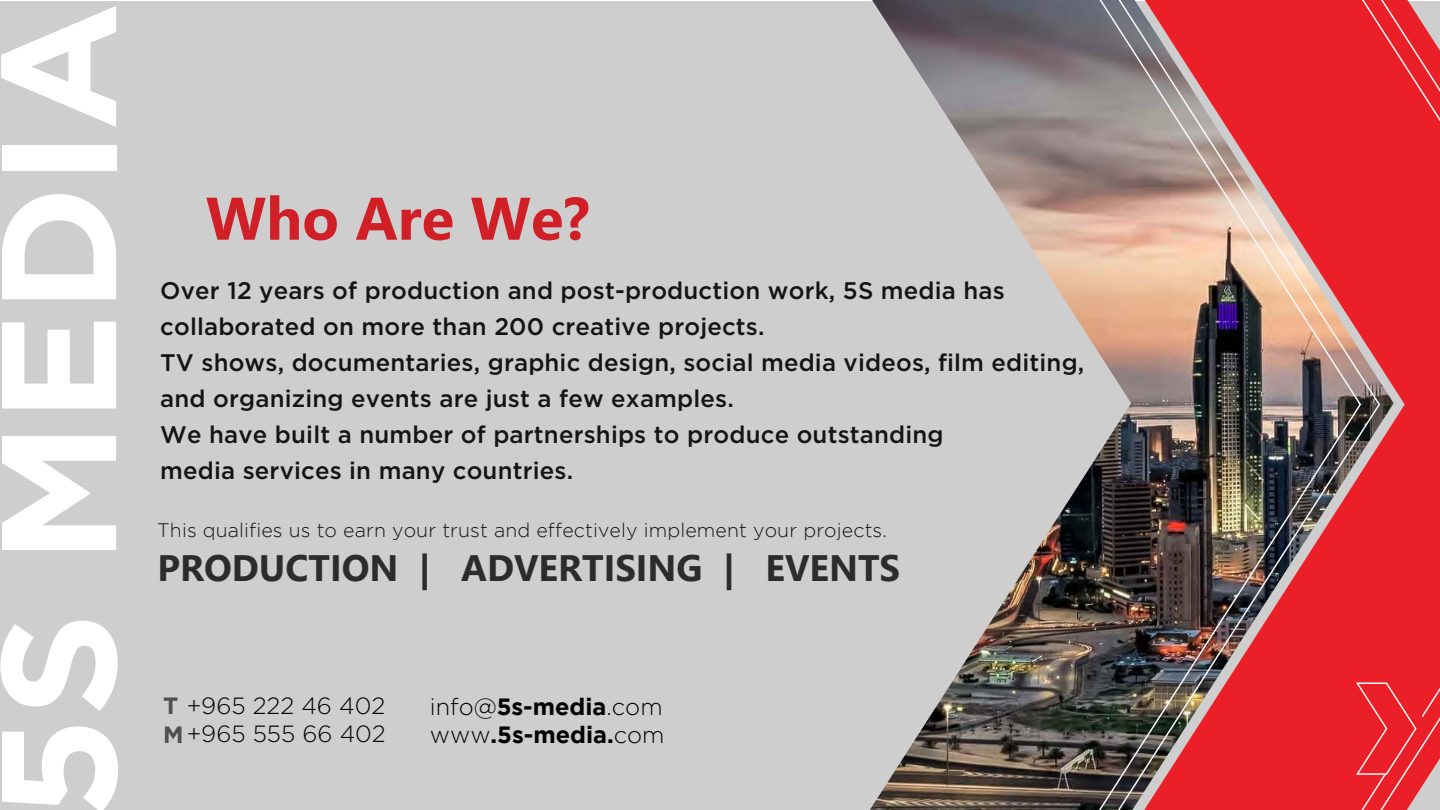
<style>
.page{position:relative;width:1440px;height:810px;background:#fff}
.page>*{position:absolute;margin:0;border:0;box-sizing:border-box;transform-origin:0 0}
.t1{font:700 163.05px "Gotham";color:#fff}
.t2{font:700 60px "Segoe UI";color:#d01f26}
.t3{font:700 36.75px "Segoe UI";color:#2c2c2c}
.t4{font:500 24px/36px "Gotham";letter-spacing:.005em;color:#141415}
.t5{font:700 23.4px/27.5px "Gotham";color:#010102}
.t6{font:300 23.4px/28.2px "Gotham";color:#010102}
.t7{font:300 19.5px "Gotham";letter-spacing:.005em;color:#141415}
.s1{font-weight:700;color:#514f4f}
.s2{font-weight:300}
</style>
<div class="page">
<div style="left:0;top:2px;width:1440px;height:808px;background:#cecece"></div>
<img style="left:870px;top:0;width:225px;height:810px">
<img style="left:1095px;top:0;width:345px;height:810px">
<svg style="left:1355px;top:681px;width:75px;height:95px;background:#ec2e35"></svg>
<h1 class="t1" style="left:-4px;top:820px;width:819px;rotate:-90deg">5S MEDIA</h1>
<h2 class="t2" style="left:206px;top:194px;width:385px">Who Are We?</h2>
<p class="t4" style="left:160px;top:274px;width:926px">Over 12 years of production and post-production work, 5S media has collaborated on more than 200 creative projects.<br>TV shows, documentaries, graphic design, social media videos, film editing, and organizing events are just a few examples.<br>We have built a number of partnerships to produce outstanding<br>media services in many countries.</p>
<p class="t7" style="left:157px;top:523px;width:731px">This qualifies us to earn your trust and effectively implement your projects.</p>
<h3 class="t3" style="left:158px;top:553px;width:744px">PRODUCTION | ADVERTISING | EVENTS</h3>
<p class="t6" style="left:163px;top:693px;width:224px"><span class="s1">T</span> +965 222 46 402<br><span class="s1">M</span>+965 555 66 402</p>
<p class="t5" style="left:430px;top:695px;width:236px"><span class="s2">info@</span>5s-media<span class="s2">.com www</span>.5s-media.<span class="s2">com</span></p>
</div>
